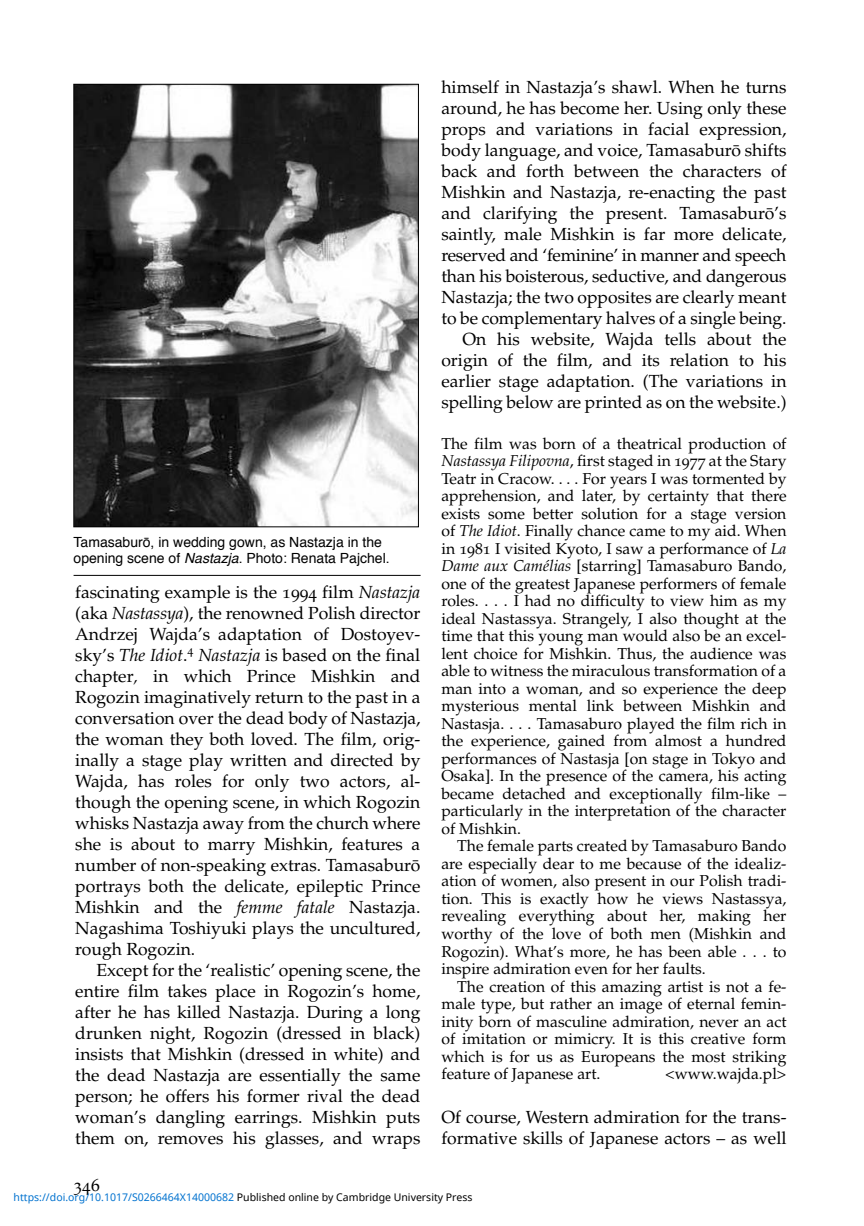
<style>
.page{position:relative;width:864px;height:1226px;background:#fff}
.page>*{position:absolute;margin:0;border:0;box-sizing:border-box;transform-origin:0 0}
.t1{font:17.5px/21px "Palatino CE";color:#000;text-align:justify}
.t2{font:17.5px "Palatino SC";color:#000}
.t3{font:15.75px/17.5px "Palatino CE";color:#000;text-align:justify}
.t4{font:14px/15.8px "Helvetica";color:#000}
.t5{font:10.5px "Noto Sans";color:#0172cf}
.s1{font-style:italic}
.s2{font-family:"Palatino SC"}
.s3{font-family:"Palatino";font-style:italic}
.s4{color:#000}
</style>
<div class="page">
<img style="left:76px;top:86px;width:340px;height:439px">
<div style="left:74px;top:84px;width:344px;height:443px;border:1px solid #000"></div>
<hr style="left:74px;top:575px;width:346px;height:1px;background:#000">
<p class="t4" style="left:74px;top:535px;width:317px">Tamasaburō, in wedding gown, as Nastazja in the opening scene of <span class="s1">Nastazja</span>. Photo: Renata Pajchel.</p>
<p class="t1" style="left:75px;top:583px;width:346px">fascinating example is the <span class="s2">1994</span> film <span class="s1">Nastazja </span>(aka <span class="s1">Nastassya</span>), the renowned Polish director Andrzej Wajda’s adaptation of Dostoyev - sky’s <span class="s1">The Idiot</span>.<sup>4</sup> <span class="s1">Nastazja</span> is based on the final chapter<span class="s1">,</span> in which Prince Mishkin and Rogozin imaginatively return to the past in a conversation over the dead body of Nastazja, the woman they both loved. The film, orig - inally a stage play written and directed by Wajda, has roles for only two actors, al - though the opening scene, in which Rogozin whisks Nastazja away from the church where she is about to marry Mishkin, features a number of non-speaking extras. Tamasaburō portrays both the delicate, epil ep tic Prince Mishkin and the <span class="s3">femme fatale</span> Nastazja.<br>Nagashima Toshiyuki plays the uncultured, rough Rogozin.</p>
<p class="t1" style="left:75px;top:961px;width:346px;text-indent:21px">Except for the ‘realistic’ opening scene, the entire film takes place in Rogozin’s home, after he has killed Nastazja. During a long drunken night, Rogozin (dressed in black) insists that Mishkin (dressed in white) and the dead Nastazja are essentially the same person; he offers his former rival the dead woman’s dangling earrings. Mishkin puts them on, removes his glasses, and wraps</p>
<p class="t1" style="left:441px;top:79px;width:346px;text-align:right">himself in Nastazja’s shawl. When he turns around, he has become her. Using only these props and variations in facial expression, body language, and voice, Tamasaburō shifts back and forth between the characters of Mishkin and Nastazja, re-enacting the past and clarifying the present. Tamasaburō’s saintly, male Mishkin is far more delicate, reserved and ‘feminine’ in manner and speech than his boisterous, seductive, and dangerous Nastazja; the two opposites are clearly meant to be complementary halves of a single being.<br>On his website, Wajda tells about the origin of the film, and its relation to his earlier stage adaptation. (The variations in spelling below are printed as on the website.)</p>
<p class="t3" style="left:441px;top:436px;width:346px">The film was born of a theatrical production of <span class="s1">Nastassya Filipovna</span>, first staged in <span class="s2">1977</span> at the Stary Teatr in Cracow. . . . For years I was tormented by apprehension, and later, by certainty that there exists some better solution for a stage version of <span class="s1">The Idiot</span>. Finally chance came to my aid. When in <span class="s2">1981</span> I visited Kyoto, I saw a performance of <span class="s1">La Dame aux Camélias</span> [starring] Tamasaburo Bando, one of the greatest Japanese performers of female roles. . . . I had no difficulty to view him as my ideal Nastassya. Strangely, I also thought at the time that this young man would also be an excel - lent choice for Mishkin. Thus, the audience was able to witness the miraculous transformation of a man into a woman, and so experience the deep mysterious mental link between Mishkin and Nastasja. . . . Tamasaburo played the film rich in the experience, gained from almost a hundred performances of Nastasja [on stage in Tokyo and Osaka]. In the presence of the camera, his acting became detached and exceptionally film-like – par ti cularly in the interpretation of the character of Mishkin.</p>
<p class="t3" style="left:441px;top:839px;width:346px;text-indent:16px">The female parts created by Tamasaburo Bando are especially dear to me because of the idealiz - ation of women, also present in our Polish tradi - tion. This is exactly how he views Nastassya, re veal ing everything about her, making her worthy of the love of both men (Mishkin and Rogozin). What’s more, he has been able . . . to inspire admiration even for her faults.</p>
<p class="t3" style="left:441px;top:979px;width:346px;text-indent:16px">The creation of this amazing artist is not a fe - male type, but rather an image of eternal femin - inity born of masculine admiration, never an act of imitation or mimicry. It is this creative form which is for us as Europeans the most striking feature of Japanese art.</p>
<p class="t3" style="left:665px;top:1066px;width:123px">&lt;www.wajda.pl&gt;</p>
<p class="t1" style="left:441px;top:1108px;width:346px">Of course, Western admiration for the trans - formative skills of Japanese actors – as well</p>
<p class="t2" style="left:74px;top:1174px;width:28px">346</p>
<p class="t5" style="left:14px;top:1189px;width:460px">https://doi.org/10.1017/S0266464X14000682 <span class="s4">Published online by Cambridge University Press</span></p>
</div>
